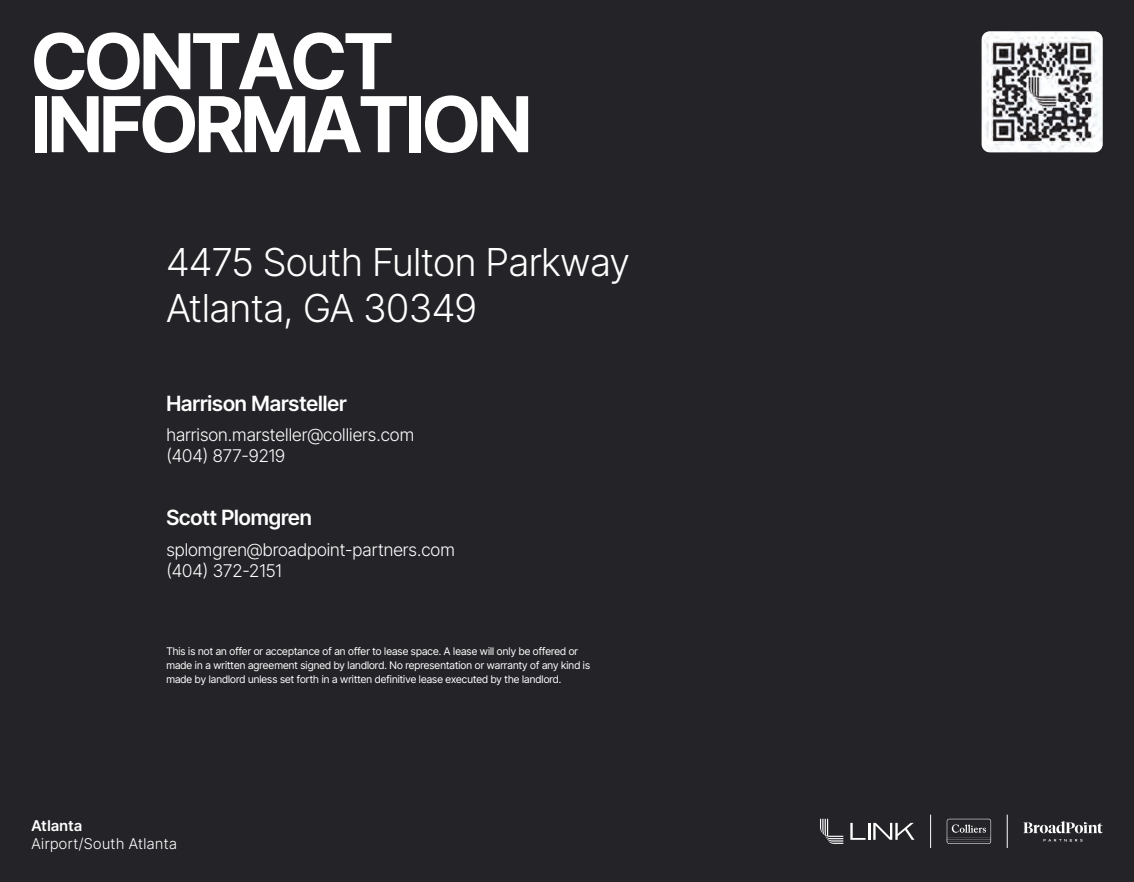
<style>
.page{position:relative;width:1134px;height:882px;background:#232328}
.page>*{position:absolute;margin:0;border:0;box-sizing:border-box;transform-origin:0 0}
.t1{font:700 77px/63px "Inter Tight";letter-spacing:-.03em;color:#fff}
.t2{font:300 38.5px/46.2px "Inter Tight";color:#fff}
.t3{font:600 21px "Inter Tight";color:#fff}
.t4{font:300 17.5px/21px "Inter Tight";color:#fff}
.t5{font:300 14.88px "Inter Tight";letter-spacing:.03em;color:#fff}
.t6{font:600 14.88px "Inter Tight";letter-spacing:.03em;color:#fff}
.t7{font:10.5px/14px "Inter Tight";letter-spacing:.01em;color:#fff}
</style>
<div class="page">
<svg style="left:850px;top:823px;width:64px;height:17px"></svg>
<svg style="left:820px;top:819px;width:23px;height:25px"></svg>
<hr style="left:930px;top:815px;width:1px;height:33px;background:#fff">
<hr style="left:1007px;top:815px;width:1px;height:33px;background:#fff">
<svg style="left:947px;top:819px;width:44px;height:25px"></svg>
<svg style="left:1044px;top:839px;width:39px;height:3px"></svg>
<svg style="left:1023px;top:821px;width:80px;height:12px"></svg>
<img style="left:982px;top:32px;width:120px;height:120px">
<h1 class="t1" style="left:32px;top:27px;width:502px">CONTACT<br>INFORMATION</h1>
<h2 class="t2" style="left:166px;top:238px;width:465px">4475 South Fulton Parkway<br>Atlanta, GA 30349</h2>
<h3 class="t3" style="left:166px;top:387px;width:182px">Harrison Marsteller</h3>
<h3 class="t4" style="left:166px;top:424px;width:249px">harrison.marsteller@colliers.com (404) 877-9219</h3>
<h3 class="t3" style="left:166px;top:502px;width:147px">Scott Plomgren</h3>
<h3 class="t4" style="left:166px;top:539px;width:290px">splomgren@broadpoint-partners.com (404) 372-2151</h3>
<p class="t7" style="left:166px;top:644px;width:425px">This is not an offer or acceptance of an offer to lease space. A lease will only be offered or made in a written agreement signed by landlord. No representation or warranty of any kind is made by landlord unless set forth in a written definitive lease executed by the landlord.</p>
<h3 class="t6" style="left:32px;top:814px;width:52px">Atlanta</h3>
<h3 class="t5" style="left:32px;top:833px;width:147px">Airport/South Atlanta</h3>
</div>
